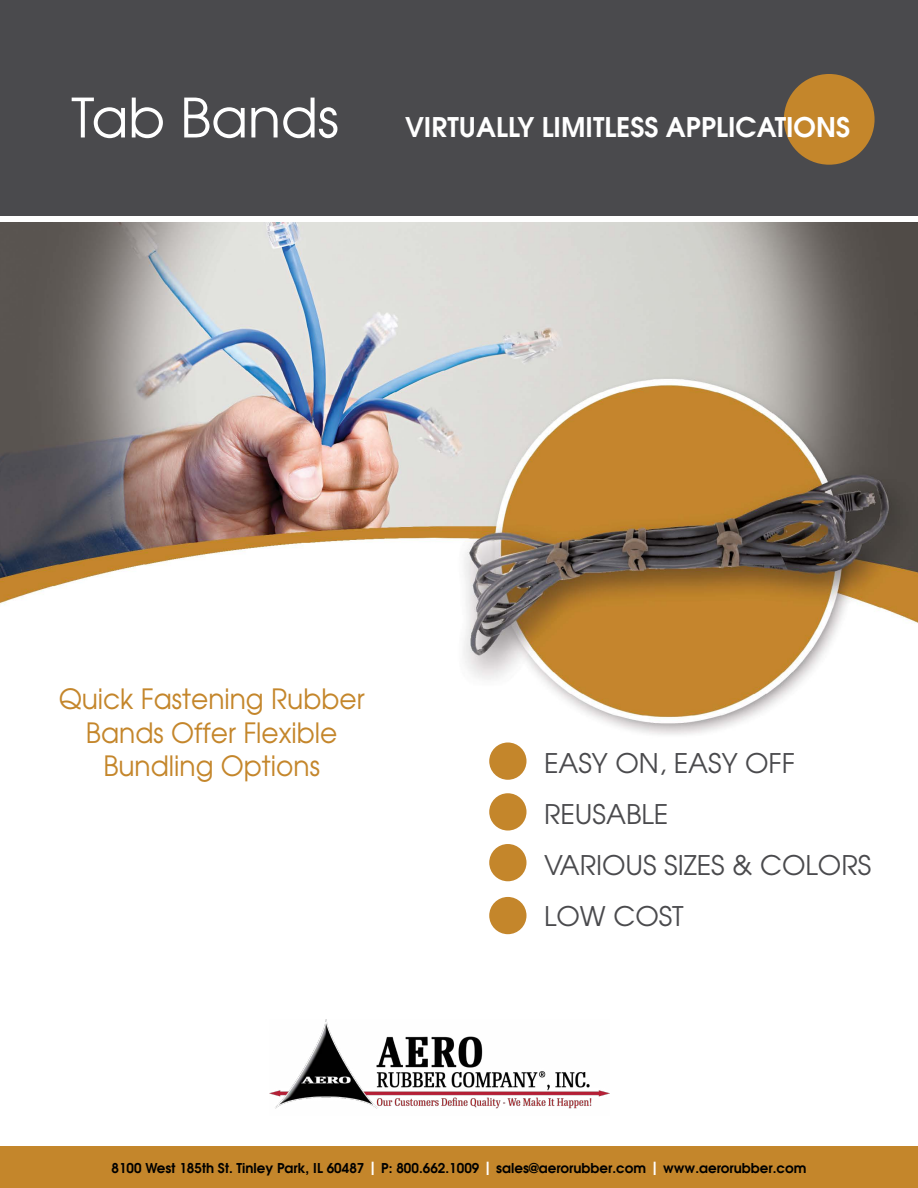
<style>
.page{position:relative;width:918px;height:1188px;background:#fff}
.page>*{position:absolute;margin:0;border:0;box-sizing:border-box;transform-origin:0 0}
.t1{font:54px "Avant Garde";color:#fff}
.t2{font:27.9px/33.5px "Avant Garde";color:#c4862b;text-align:center;scale:.95 1}
.t3{font:27px/51px "Avant Garde";color:#4a4a4d}
.t4{font:600 27px "Avant Garde";color:#fff}
.t5{font:600 13.5px "Avant Garde";color:#000}
.s1{font-size:18px;color:#fff}
</style>
<div class="page">
<img style="left:0;top:222px;width:918px;height:925px">
<img style="left:269px;top:1020px;width:340px;height:96px">
<div style="left:0;top:0;width:918px;height:216px;background:#4a4a4d"></div>
<div style="left:784px;top:74px;width:91px;height:91px;background:#c4862b;border-radius:50%"></div>
<div style="left:0;top:1147px;width:918px;height:41px;background:#c4862b"></div>
<div style="left:489px;top:743px;width:38px;height:37px;background:#c4862b;border-radius:50%"></div>
<div style="left:489px;top:793px;width:38px;height:38px;background:#c4862b;border-radius:50%"></div>
<div style="left:489px;top:844px;width:38px;height:37px;background:#c4862b;border-radius:50%"></div>
<div style="left:489px;top:897px;width:38px;height:37px;background:#c4862b;border-radius:50%"></div>
<p class="t1" style="left:71px;top:84px;width:269px">Tab Bands</p>
<p class="t4" style="left:405px;top:109px;width:447px">VIRTUALLY LIMITLESS APPLICATIONS</p>
<p class="t2" style="left:59px;top:682px;width:324px">Quick Fastening Rubber<br>Bands Offer Flexible<br>Bundling Options</p>
<p class="t3" style="left:544px;top:737px;width:252px">EASY ON, EASY OFF<br>REUSABLE</p>
<p class="t3" style="left:544px;top:839px;width:329px">VARIOUS SIZES &amp; COLORS</p>
<p class="t3" style="left:544px;top:890px;width:141px">LOW COST</p>
<p class="t5" style="left:111px;top:1159px;width:697px">8100 West 185th St. Tinley Park, IL 60487 <span class="s1">|</span> P: 800.662.1009 <span class="s1">|</span> sales@aerorubber.com <span class="s1">|</span> www.aerorubber.com</p>
</div>
